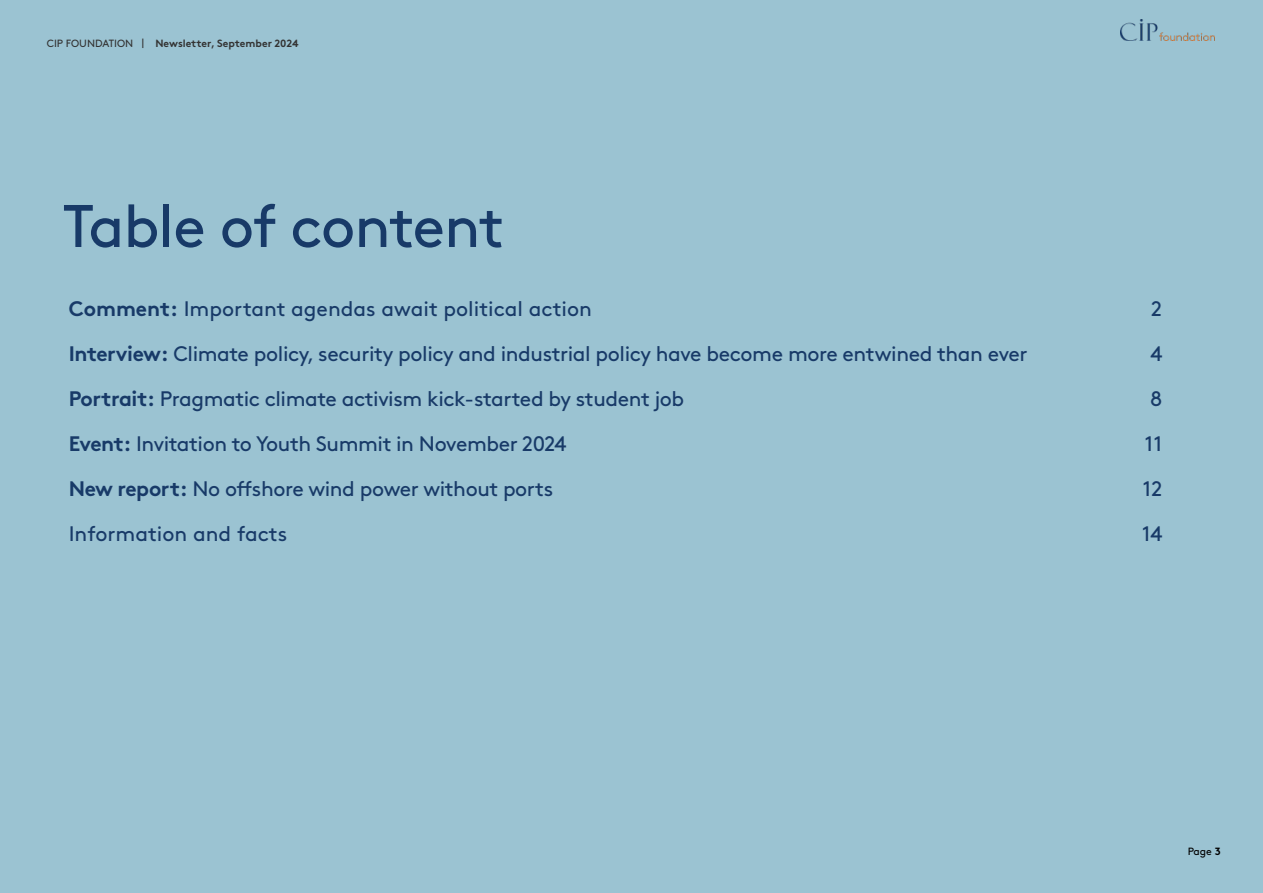
<style>
.page{position:relative;width:1263px;height:893px;background:#9bc3d2}
.page>*{position:absolute;margin:0;border:0;box-sizing:border-box;transform-origin:0 0}
.t1{font:60px "Brown";letter-spacing:-.02em;color:#183a68}
.t2{font:21px "Brown";letter-spacing:-.02em;color:#183a68}
.t3{font:21px "Brown";color:#183a68}
.t4{font:700 10.5px "Brown";color:#333}
.t5{font:10.5px "Brown";color:#000}
.s1{font-weight:400}
.s2{font-weight:700}
</style>
<div class="page">
<img style="left:1120px;top:20px;width:94px;height:21px">
<p class="t4" style="left:47px;top:35px;width:253px"><span class="s1">CIP FOUNDATION |</span> Newsletter, September 2024</p>
<h1 class="t1" style="left:63px;top:180px;width:443px">Table of content</h1>
<p class="t3" style="left:69px;top:292px;width:525px"><span class="s2">Comment:</span> Important agendas await political action</p>
<p class="t2" style="left:1151px;top:292px;width:12px">2</p>
<p class="t2" style="left:69px;top:337px;width:960px"><span class="s2">Interview:</span> Climate policy, security policy and industrial policy have become more entwined than ever</p>
<p class="t2" style="left:1150px;top:337px;width:13px">4</p>
<p class="t2" style="left:69px;top:382px;width:617px"><span class="s2">Portrait:</span> Pragmatic climate activism kick-started by student job</p>
<p class="t2" style="left:1150px;top:382px;width:14px">8</p>
<p class="t2" style="left:69px;top:427px;width:499px"><span class="s2">Event:</span> Invitation to Youth Summit in November 2024</p>
<p class="t2" style="left:1145px;top:427px;width:19px">11</p>
<p class="t2" style="left:69px;top:472px;width:486px"><span class="s2">New report:</span> No offshore wind power without ports</p>
<p class="t2" style="left:1143px;top:472px;width:21px">12</p>
<p class="t3" style="left:69px;top:517px;width:220px">Information and facts</p>
<p class="t2" style="left:1142px;top:517px;width:22px">14</p>
<p class="t5" style="left:1188px;top:843px;width:35px">Page <span class="s2">3</span></p>
</div>
